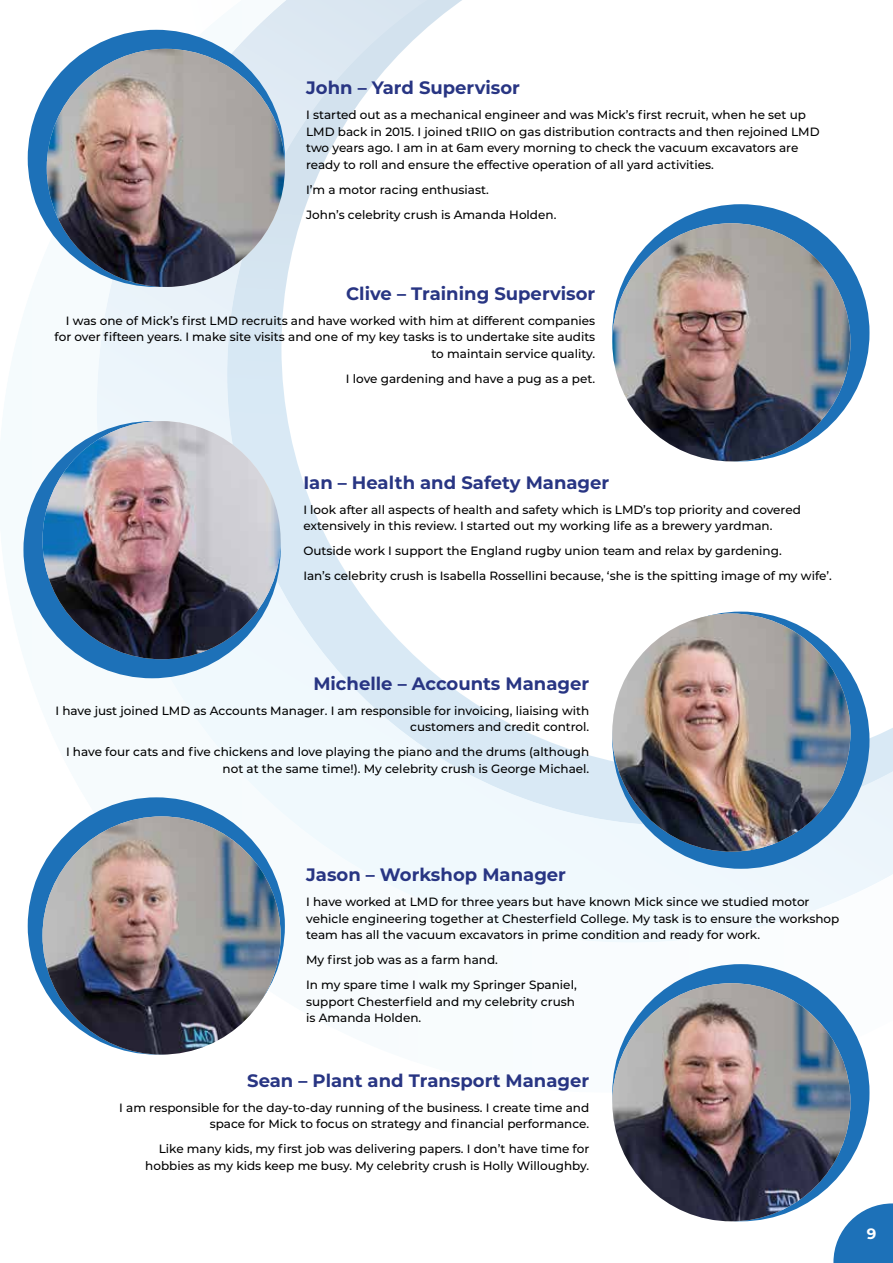
<style>
.page{position:relative;width:893px;height:1263px;background:#fff}
.page>*{position:absolute;margin:0;border:0;box-sizing:border-box;transform-origin:0 0}
.t1{font:700 18px "Montserrat";color:#283583}
.t2{font:700 15px "Montserrat";color:#fff}
.t3{font:500 12px/16.5px "Montserrat";color:#000}
</style>
<div class="page">
<div style="left:97px;top:29px;width:796px;height:913px;background:#f0f9fd"></div>
<svg style="left:227px;top:5px;width:666px;height:821px;fill:#f0f8fd"></svg>
<svg style="left:281px;top:0;width:612px;height:771px"></svg>
<div style="left:28px;top:30px;width:257px;height:257px;background:#1d71b8;border-radius:50%"></div>
<div style="left:612px;top:204px;width:257px;height:257px;background:#1d71b8;border-radius:50%"></div>
<div style="left:23px;top:421px;width:258px;height:257px;background:#1d71b8;border-radius:50%"></div>
<div style="left:612px;top:612px;width:257px;height:257px;background:#1d71b8;border-radius:50%"></div>
<div style="left:28px;top:797px;width:257px;height:257px;background:#1d71b8;border-radius:50%"></div>
<div style="left:612px;top:964px;width:257px;height:257px;background:#1d71b8;border-radius:50%"></div>
<img style="left:47px;top:49px;width:238px;height:238px;border-radius:119px">
<img style="left:612px;top:223px;width:238px;height:238px;border-radius:119px">
<img style="left:43px;top:421px;width:238px;height:238px;border-radius:119px">
<img style="left:612px;top:613px;width:238px;height:239px;border-radius:119px">
<img style="left:43px;top:816px;width:238px;height:238px;border-radius:119px">
<img style="left:612px;top:983px;width:238px;height:238px;border-radius:119px">
<svg style="left:833px;top:1203px;width:60px;height:60px"></svg>
<h1 class="t1" style="left:306px;top:79px;width:215px">John – Yard Supervisor</h1>
<p class="t3" style="left:306px;top:107px;width:515px">I started out as a mechanical engineer and was Mick’s first recruit, when he set up LMD back in 2015. I joined tRIIO on gas distribution contracts and then rejoined LMD two years ago. I am in at 6am every morning to check the vacuum excavators are ready to roll and ensure the effective operation of all yard activities.</p>
<p class="t3" style="left:306px;top:177px;width:252px;line-height:25px">I’m a motor racing enthusiast.<br>John’s celebrity crush is Amanda Holden.</p>
<h1 class="t1" style="left:346px;top:284px;width:251px">Clive – Training Supervisor</h1>
<p class="t3" style="left:55px;top:312px;width:542px;text-align:right">I was one of Mick’s first LMD recruits and have worked with him at different companies for over fifteen years. I make site visits and one of my key tasks is to undertake site audits to maintain service quality.</p>
<p class="t3" style="left:346px;top:370px;width:251px">I love gardening and have a pug as a pet.</p>
<h1 class="t1" style="left:303px;top:474px;width:308px">Ian – Health and Safety Manager</h1>
<p class="t3" style="left:303px;top:502px;width:499px">I look after all aspects of health and safety which is LMD’s top priority and covered extensively in this review. I started out my working life as a brewery yardman.</p>
<p class="t3" style="left:303px;top:539px;width:530px;line-height:25px">Outside work I support the England rugby union team and relax by gardening.<br>Ian’s celebrity crush is Isabella Rossellini because, ‘she is the spitting image of my wife’.</p>
<h1 class="t1" style="left:313px;top:675px;width:277px">Michelle – Accounts Manager</h1>
<p class="t3" style="left:55px;top:703px;width:535px;text-align:right">I have just joined LMD as Accounts Manager. I am responsible for invoicing, liaising with customers and credit control.</p>
<p class="t3" style="left:66px;top:744px;width:525px;text-align:right">I have four cats and five chickens and love playing the piano and the drums (although not at the same time!). My celebrity crush is George Michael.</p>
<h1 class="t1" style="left:306px;top:866px;width:261px">Jason – Workshop Manager</h1>
<p class="t3" style="left:306px;top:894px;width:535px">I have worked at LMD for three years but have known Mick since we studied motor vehicle engineering together at Chesterfield College. My task is to ensure the workshop team has all the vacuum excavators in prime condition and ready for work.</p>
<p class="t3" style="left:306px;top:948px;width:272px;line-height:25px">My first job was as a farm hand.<br>In my spare time I walk my Springer Spaniel,</p>
<p class="t3" style="left:306px;top:994px;width:270px">support Chesterfield and my celebrity crush is Amanda Holden.</p>
<h1 class="t1" style="left:247px;top:1071px;width:344px">Sean – Plant and Transport Manager</h1>
<p class="t3" style="left:119px;top:1099px;width:472px;text-align:right">I am responsible for the day-to-day running of the business. I create time and space for Mick to focus on strategy and financial performance.</p>
<p class="t3" style="left:145px;top:1141px;width:445px;text-align:right">Like many kids, my first job was delivering papers. I don’t have time for hobbies as my kids keep me busy. My celebrity crush is Holly Willoughby.</p>
<p class="t2" style="left:867px;top:1226px;width:11px">9</p>
</div>
